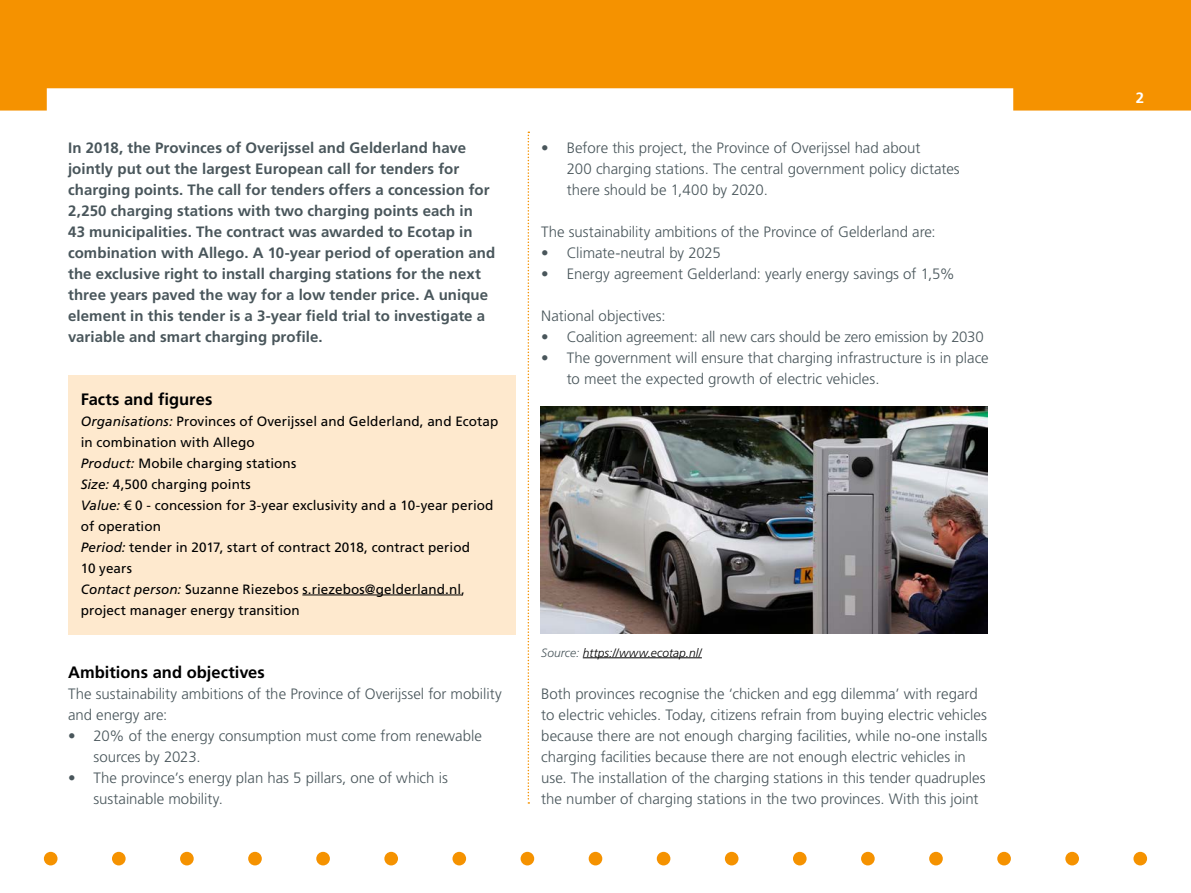
<style>
.page{position:relative;width:1191px;height:893px;background:#fff}
.page>*{position:absolute;margin:0;border:0;box-sizing:border-box;transform-origin:0 0}
.P_HR_Tussenkop{font:700 16.5px "Frutiger LT Std";color:#000}
.P_HR_Kaderkop_Oranje{font:700 16.5px "Frutiger LT Std";letter-spacing:.005em;color:#000}
.P_HR_Broodtekst{font:300 15px/21px "Frutiger LT Std";color:#49565b}
.P_HR_Inleiding{font:700 15px/21px "Frutiger LT Std";letter-spacing:.005em;color:#49565b}
.t1{font:700 15px "Frutiger LT Std";color:#fff}
.P_HR_Kadertekst_Oran{font:13.5px/21px "Frutiger LT Std";letter-spacing:.005em;color:#000}
.P_HR_Broodtekst-2{font:italic 300 12px "Frutiger LT Std";letter-spacing:.005em;color:#000}
.s1{font-style:italic}
.s2{color:#49565b}
</style>
<div class="page">
<div style="left:44px;top:852px;width:13px;height:13px;background:#f59200;border-radius:50%"></div>
<div style="left:112px;top:852px;width:14px;height:13px;background:#f59200;border-radius:50%"></div>
<div style="left:180px;top:852px;width:14px;height:13px;background:#f59200;border-radius:50%"></div>
<div style="left:248px;top:852px;width:14px;height:13px;background:#f59200;border-radius:50%"></div>
<div style="left:316px;top:852px;width:14px;height:13px;background:#f59200;border-radius:50%"></div>
<div style="left:384px;top:852px;width:14px;height:13px;background:#f59200;border-radius:50%"></div>
<div style="left:452px;top:852px;width:14px;height:13px;background:#f59200;border-radius:50%"></div>
<div style="left:520px;top:852px;width:14px;height:13px;background:#f59200;border-radius:50%"></div>
<div style="left:588px;top:852px;width:14px;height:13px;background:#f59200;border-radius:50%"></div>
<div style="left:657px;top:852px;width:13px;height:13px;background:#f59200;border-radius:50%"></div>
<div style="left:725px;top:852px;width:13px;height:13px;background:#f59200;border-radius:50%"></div>
<div style="left:793px;top:852px;width:13px;height:13px;background:#f59200;border-radius:50%"></div>
<div style="left:861px;top:852px;width:13px;height:13px;background:#f59200;border-radius:50%"></div>
<div style="left:929px;top:852px;width:13px;height:13px;background:#f59200;border-radius:50%"></div>
<div style="left:997px;top:852px;width:14px;height:13px;background:#f59200;border-radius:50%"></div>
<div style="left:1065px;top:852px;width:14px;height:13px;background:#f59200;border-radius:50%"></div>
<div style="left:1133px;top:852px;width:14px;height:13px;background:#f59200;border-radius:50%"></div>
<svg style="left:527px;top:132px;width:2px;height:672px"></svg>
<svg style="left:0;top:0;width:1191px;height:111px;fill:#f59200"></svg>
<div style="left:68px;top:375px;width:448px;height:51px;background:#fee9ce"></div>
<div style="left:68px;top:398px;width:448px;height:69px;background:#fee9ce"></div>
<div style="left:68px;top:461px;width:448px;height:48px;background:#fee9ce"></div>
<div style="left:68px;top:482px;width:448px;height:69px;background:#fee9ce"></div>
<div style="left:68px;top:524px;width:448px;height:69px;background:#fee9ce"></div>
<div style="left:68px;top:566px;width:448px;height:69px;background:#fee9ce"></div>
<hr style="left:302px;top:595px;width:159px;height:1px;background:#000">
<hr style="left:583px;top:657px;width:119px;height:1px;background:#000">
<img style="left:541px;top:406px;width:447px;height:228px">
<p class="P_HR_Inleiding" style="left:68px;top:137px;width:429px">In 2018, the Provinces of Overijssel and Gelderland have jointly put out the largest European call for tenders for charging points. The call for tenders offers a concession for 2,250 charging stations with two charging points each in<br>43 municipalities. The contract was awarded to Ecotap in combination with Allego. A 10-year period of operation and the exclusive right to install charging stations for the next three years paved the way for a low tender price. A unique element in this tender is a 3-year field trial to investigate a variable and smart charging profile.</p>
<p class="P_HR_Kaderkop_Oranje" style="left:81px;top:389px;width:133px">Facts and figures</p>
<p class="P_HR_Kadertekst_Oran" style="left:81px;top:410px;width:419px"><span class="s1">Organisations:</span> Provinces of Overijssel and Gelderland, and Ecotap in combination with Allego</p>
<p class="P_HR_Kadertekst_Oran" style="left:81px;top:452px;width:217px"><span class="s1">Product:</span> Mobile charging stations</p>
<p class="P_HR_Kadertekst_Oran" style="left:81px;top:473px;width:171px"><span class="s1">Size:</span> 4,500 charging points</p>
<p class="P_HR_Kadertekst_Oran" style="left:81px;top:494px;width:414px"><span class="s1">Value:</span> € 0 - concession for 3-year exclusivity and a 10-year period of operation</p>
<p class="P_HR_Kadertekst_Oran" style="left:81px;top:536px;width:391px"><span class="s1">Period:</span> tender in 2017, start of contract 2018, contract period<br>10 years</p>
<p class="P_HR_Kadertekst_Oran" style="left:81px;top:578px;width:386px"><span class="s1">Contact person:</span> Suzanne Riezebos s.riezebos@gelderland.nl, project manager energy transition</p>
<h5 class="P_HR_Tussenkop" style="left:68px;top:662px;width:198px">Ambitions and objectives</h5>
<p class="P_HR_Broodtekst" style="left:68px;top:683px;width:435px">The sustainability ambitions of the Province of Overijssel for mobility and energy are:</p>
<p class="P_HR_Broodtekst" style="left:94px;top:725px;width:390px;text-indent:-26px">• 20% of the energy consumption must come from renewable sources by 2023.</p>
<p class="P_HR_Broodtekst" style="left:94px;top:767px;width:356px;text-indent:-26px">• The province’s energy plan has 5 pillars, one of which is sustainable mobility.</p>
<p class="P_HR_Broodtekst" style="left:567px;top:137px;width:394px;text-indent:-26px">• Before this project, the Province of Overijssel had about<br>200 charging stations. The central government policy dictates there should be 1,400 by 2020.</p>
<p class="P_HR_Broodtekst" style="left:541px;top:221px;width:396px">The sustainability ambitions of the Province of Gelderland are:</p>
<p class="P_HR_Broodtekst" style="left:541px;top:242px;width:181px">• Climate-neutral by 2025</p>
<p class="P_HR_Broodtekst" style="left:541px;top:263px;width:415px">• Energy agreement Gelderland: yearly energy savings of 1,5%</p>
<p class="P_HR_Broodtekst" style="left:541px;top:305px;width:126px">National objectives:</p>
<p class="P_HR_Broodtekst" style="left:541px;top:326px;width:444px">• Coalition agreement: all new cars should be zero emission by 2030</p>
<p class="P_HR_Broodtekst" style="left:567px;top:347px;width:423px;text-indent:-26px">• The government will ensure that charging infrastructure is in place to meet the expected growth of electric vehicles.</p>
<p class="P_HR_Broodtekst-2" style="left:541px;top:646px;width:162px"><span class="s2">Source:</span> https://www.ecotap.nl/</p>
<p class="P_HR_Broodtekst" style="left:541px;top:683px;width:447px">Both provinces recognise the ‘chicken and egg dilemma’ with regard to electric vehicles. Today, citizens refrain from buying electric vehicles because there are not enough charging facilities, while no-one installs charging facilities because there are not enough electric vehicles in use. The installation of the charging stations in this tender quadruples the number of charging stations in the two provinces. With this joint</p>
<p class="t1" style="left:1135px;top:89px;width:10px">2</p>
</div>
